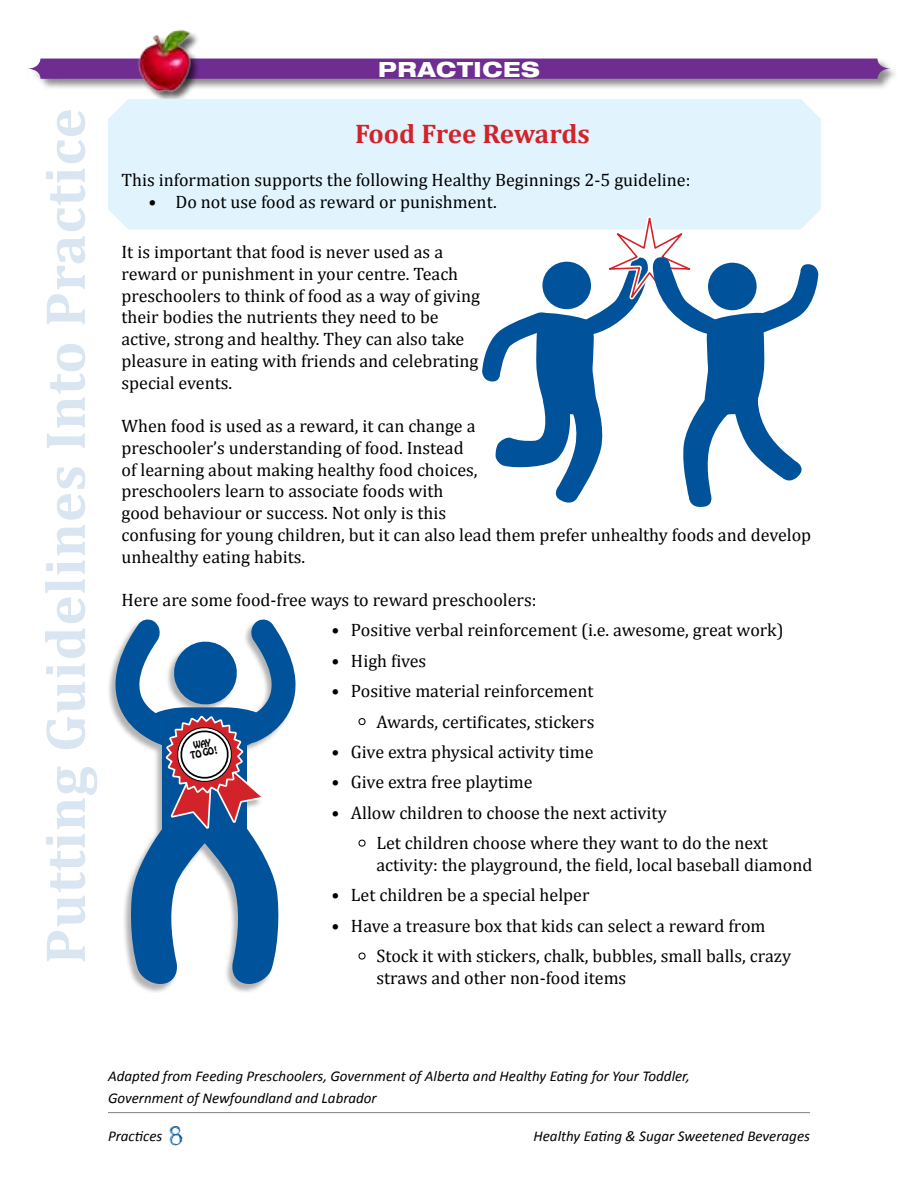
<style>
.page{position:relative;width:918px;height:1188px;background:#fff}
.page>*{position:absolute;margin:0;border:0;box-sizing:border-box;transform-origin:0 0}
.t1{font:700 57px "Cambria";letter-spacing:.015em;color:#d9e5f0}
.head{font:700 27px "Cambria";letter-spacing:-.01em;color:#d2232a}
.t2{font:800 expanded 21px "Helvetica Neue";letter-spacing:.03em;color:#fff}
.body{font:18px/21.8px "Cambria";color:#000}
.body-indent{font:18px "Cambria";color:#000}
.body-indent-indent{font:18px/21.8px "Cambria";color:#000}
.footnote{font:italic 15px/21.8px "Calibri";color:#000}
.body-indent_indent_s{font:9px/9px "Hobo Std";color:#000;text-align:center;scale:.96 1}
.s1{font-family:"Love Ya Like A Sister";font-style:normal;font-size:19.5px;color:#00539b}
</style>
<div class="page">
<hr style="left:108px;top:1112px;width:702px;height:1px;background:#808285">
<div style="left:26px;top:58px;width:872px;height:32px;background:#000;opacity:.45"></div>
<svg style="left:27px;top:59px;width:864px;height:20px;background:#723193"></svg>
<div style="left:138px;top:29px;width:62px;height:72px;background:#000;opacity:.65"></div>
<img style="left:135px;top:29px;width:61px;height:67px">
<div style="left:108px;top:99px;width:713px;height:131px;background:#e1f4fd"></div>
<svg style="left:358px;top:718px;width:8px;height:8px"></svg>
<svg style="left:358px;top:839px;width:8px;height:8px"></svg>
<svg style="left:358px;top:952px;width:8px;height:8px"></svg>
<svg style="left:482px;top:213px;width:336px;height:294px"></svg>
<div style="left:107px;top:619px;width:189px;height:373px;background:#000;opacity:.3"></div>
<svg style="left:115px;top:619px;width:181px;height:365px"></svg>
<h1 class="t1" style="left:31px;top:964px;width:857px;rotate:-90deg">Putting Guidelines Into Practice</h1>
<p class="t2" style="left:378px;top:56px;width:163px">PRACTICES</p>
<p class="head" style="left:355px;top:117px;width:236px">Food Free Rewards</p>
<p class="body" style="left:122px;top:169px;width:570px">This information supports the following Healthy Beginnings 2-5 guideline:</p>
<p class="body-indent" style="left:148px;top:191px;width:350px">• Do not use food as reward or punishment.</p>
<p class="body" style="left:122px;top:241px;width:360px">It is important that food is never used as a reward or punishment in your centre. Teach preschoolers to think of food as a way of giving their bodies the nutrients they need to be active, strong and healthy. They can also take pleasure in eating with friends and celebrating special events.</p>
<p class="body" style="left:122px;top:415px;width:691px">When food is used as a reward, it can change a<br>preschooler’s understanding of food. Instead<br>of learning about making healthy food choices,<br>preschoolers learn to associate foods with<br>good behaviour or success. Not only is this<br>confusing for young children, but it can also lead them prefer unhealthy foods and develop unhealthy eating habits.</p>
<p class="body" style="left:122px;top:589px;width:417px">Here are some food-free ways to reward preschoolers:</p>
<p class="body-indent" style="left:332px;top:620px;width:454px">• Positive verbal reinforcement (i.e. awesome, great work)</p>
<p class="body-indent" style="left:332px;top:650px;width:96px">• High fives</p>
<p class="body-indent" style="left:332px;top:680px;width:263px">• Positive material reinforcement</p>
<p class="body-indent-indent" style="left:376px;top:710px;width:219px">Awards, certificates, stickers</p>
<p class="body-indent" style="left:332px;top:741px;width:264px">• Give extra physical activity time</p>
<p class="body-indent" style="left:332px;top:772px;width:203px">• Give extra free playtime</p>
<p class="body-indent" style="left:332px;top:802px;width:337px">• Allow children to choose the next activity</p>
<p class="body-indent-indent" style="left:376px;top:832px;width:437px">Let children choose where they want to do the next activity: the playground, the field, local baseball diamond</p>
<p class="body-indent" style="left:332px;top:885px;width:259px">• Let children be a special helper</p>
<p class="body-indent" style="left:332px;top:915px;width:436px">• Have a treasure box that kids can select a reward from</p>
<p class="body-indent-indent" style="left:376px;top:945px;width:416px">Stock it with stickers, chalk, bubbles, small balls, crazy straws and other non-food items</p>
<p class="body-indent_indent_s" style="left:188px;top:742px;width:30px;rotate:-10deg">WAY<br>TO GO!</p>
<p class="footnote" style="left:108px;top:1064px;width:584px">Adapted from Feeding Preschoolers, Government of Alberta and Healthy Eating for Your Toddler,<br>Government of Newfoundland and Labrador</p>
<p class="footnote" style="left:108px;top:1124px;width:77px">Practices <span class="s1">8</span></p>
<p class="footnote" style="left:533px;top:1124px;width:278px">Healthy Eating &amp; Sugar Sweetened Beverages</p>
</div>
